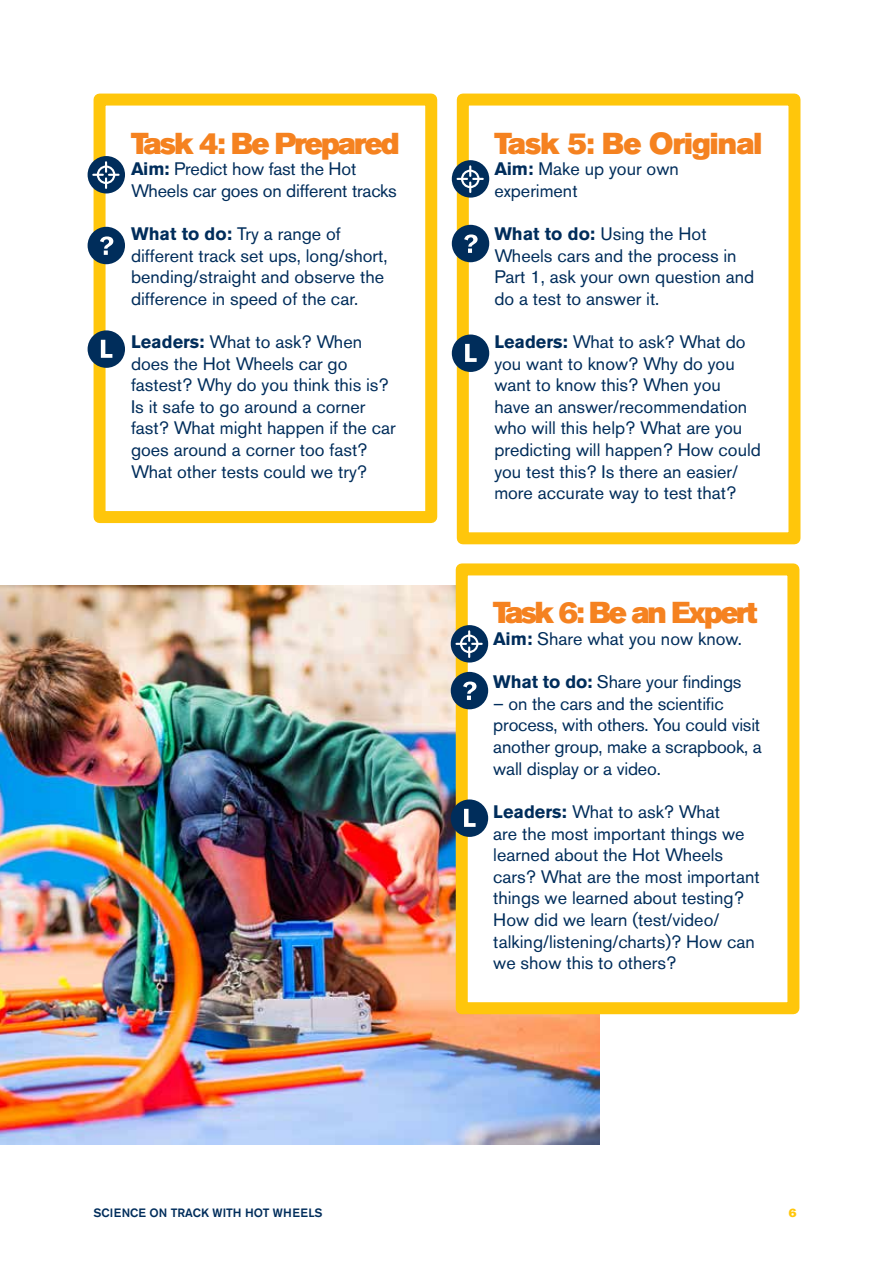
<style>
.page{position:relative;width:893px;height:1263px;background:#fff}
.page>*{position:absolute;margin:0;border:0;box-sizing:border-box;transform-origin:0 0}
.t1{font:30px "Akzidenz Grotesk Pro Super";letter-spacing:-.03em;color:#f58220}
.t2{font:30px "Akzidenz Grotesk Pro Super";letter-spacing:-.08em;color:#f58220}
.t3{font:30px "Akzidenz Grotesk Pro Super";letter-spacing:-.06em;color:#f58220}
.t4{font:18px/21.6px "Akzidenz Grotesk Pro";color:#002d5b}
.t5{font:500 12px "Akzidenz Grotesk Pro";color:#002d5b}
.t6{font:12px "Akzidenz Grotesk Pro Super";color:#ffc60b}
.s1{font-weight:700}
</style>
<div class="page">
<img style="left:0;top:586px;width:600px;height:559px">
<div style="left:457px;top:94px;width:343px;height:450px;border:12px solid #ffc60b"></div>
<div style="left:462px;top:569px;width:331px;height:439px;background:#fff"></div>
<div style="left:456px;top:563px;width:343px;height:451px;border:12px solid #ffc60b"></div>
<div style="left:94px;top:94px;width:343px;height:429px;border:12px solid #ffc60b"></div>
<div style="left:452px;top:334px;width:37px;height:38px;background:#002d5b;border-radius:50%"></div>
<svg style="left:465px;top:344px;width:12px;height:18px"></svg>
<div style="left:451px;top:799px;width:37px;height:38px;background:#002d5b;border-radius:50%"></div>
<svg style="left:464px;top:809px;width:12px;height:18px"></svg>
<div style="left:88px;top:330px;width:37px;height:38px;background:#002d5b;border-radius:50%"></div>
<svg style="left:101px;top:340px;width:11px;height:18px"></svg>
<div style="left:452px;top:225px;width:37px;height:37px;background:#002d5b;border-radius:50%"></div>
<svg style="left:464px;top:234px;width:14px;height:19px"></svg>
<div style="left:451px;top:672px;width:37px;height:37px;background:#002d5b;border-radius:50%"></div>
<svg style="left:463px;top:681px;width:13px;height:19px"></svg>
<div style="left:88px;top:227px;width:37px;height:37px;background:#002d5b;border-radius:50%"></div>
<svg style="left:100px;top:236px;width:13px;height:19px"></svg>
<div style="left:452px;top:160px;width:37px;height:38px;background:#002d5b;border-radius:50%"></div>
<svg style="left:458px;top:166px;width:25px;height:26px"></svg>
<div style="left:451px;top:625px;width:37px;height:37px;background:#002d5b;border-radius:50%"></div>
<svg style="left:456px;top:631px;width:26px;height:26px"></svg>
<div style="left:88px;top:156px;width:37px;height:37px;background:#002d5b;border-radius:50%"></div>
<svg style="left:93px;top:162px;width:26px;height:26px"></svg>
<h1 class="t3" style="left:131px;top:124px;width:270px">Task 4: Be Prepared</h1>
<p class="t4" style="left:131px;top:158px;width:267px"><span class="s1">Aim:</span> Predict how fast the Hot<br>Wheels car goes on different tracks</p>
<p class="t4" style="left:131px;top:223px;width:258px"><span class="s1">What to do:</span> Try a range of different track set ups, long/short, bending/straight and observe the difference in speed of the car.</p>
<p class="t4" style="left:131px;top:331px;width:266px"><span class="s1">Leaders:</span> What to ask? When does the Hot Wheels car go fastest? Why do you think this is?<br>Is it safe to go around a corner fast? What might happen if the car goes around a corner too fast?<br>What other tests could we try?</p>
<h1 class="t1" style="left:494px;top:124px;width:269px">Task 5: Be Original</h1>
<p class="t4" style="left:494px;top:158px;width:186px"><span class="s1">Aim:</span> Make up your own experiment</p>
<p class="t4" style="left:494px;top:223px;width:261px"><span class="s1">What to do:</span> Using the Hot<br>Wheels cars and the process in<br>Part 1, ask your own question and do a test to answer it.</p>
<p class="t4" style="left:494px;top:331px;width:268px"><span class="s1">Leaders:</span> What to ask? What do you want to know? Why do you want to know this? When you have an answer/recommendation who will this help? What are you predicting will happen? How could you test this? Is there an easier/ more accurate way to test that?</p>
<h1 class="t2" style="left:493px;top:593px;width:266px">Task 6: Be an Expert</h1>
<p class="t4" style="left:493px;top:628px;width:250px"><span class="s1">Aim:</span> Share what you now know.</p>
<p class="t4" style="left:493px;top:671px;width:250px"><span class="s1">What to do:</span> Share your findings</p>
<p class="t4" style="left:493px;top:693px;width:270px">– on the cars and the scientific process, with others. You could visit another group, make a scrapbook, a wall display or a video.</p>
<p class="t4" style="left:493px;top:801px;width:268px"><span class="s1">Leaders:</span> What to ask? What<br>are the most important things we learned about the Hot Wheels cars? What are the most important things we learned about testing?<br>How did we learn (test/video/ talking/listening/charts)? How can we show this to others?</p>
<p class="t5" style="left:94px;top:1205px;width:230px">SCIENCE ON TRACK WITH HOT WHEELS</p>
<p class="t6" style="left:789px;top:1205px;width:9px">6</p>
</div>
